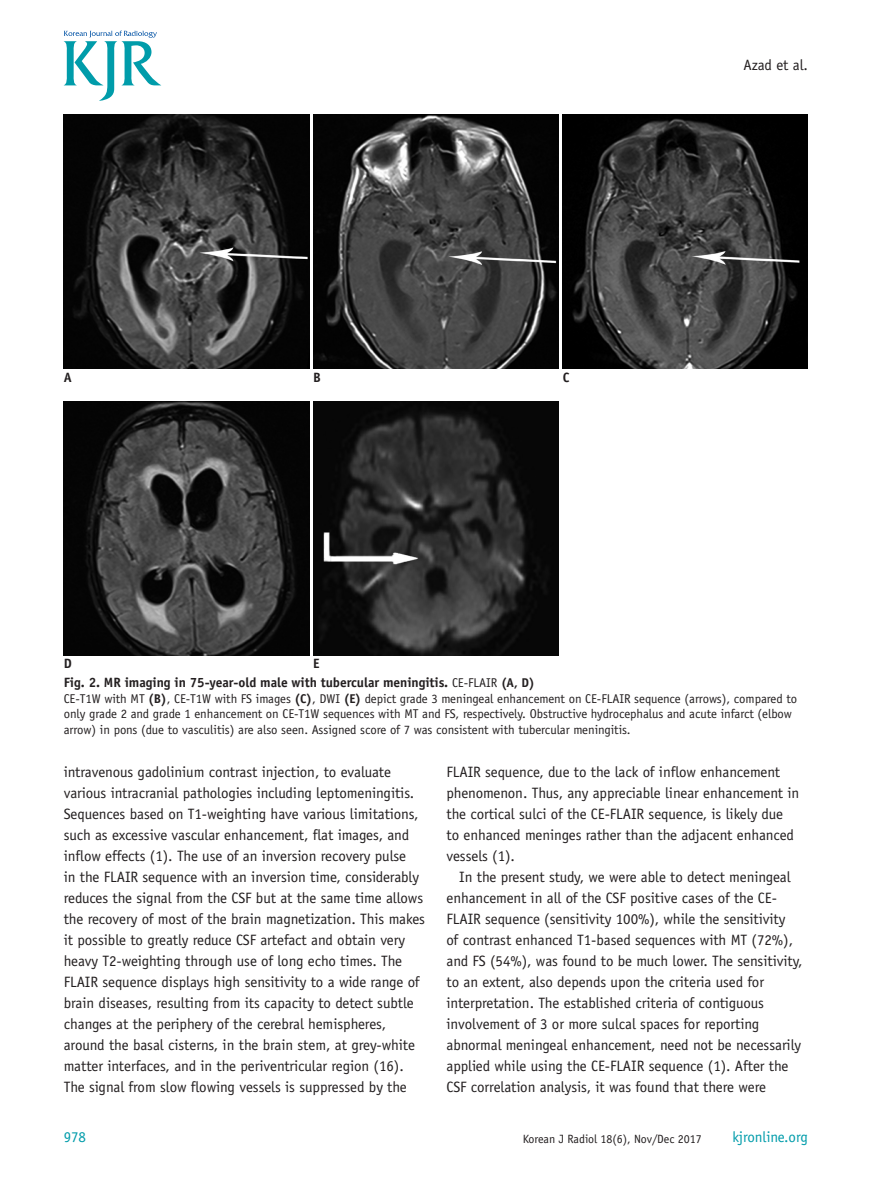
<style>
.page{position:relative;width:893px;height:1191px;background:#fff}
.page>*{position:absolute;margin:0;border:0;box-sizing:border-box;transform-origin:0 0}
.본문{font:15px/21px "Officina Sans Std";letter-spacing:-.005em;color:#231f20}
.t1{font:15px "Officina Sans Std";letter-spacing:-.005em;color:#009caa}
.그림제목{font:700 13.5px "Officina Sans Std";letter-spacing:-.005em;color:#231f20}
.그림제목-2{font:12.75px/15.8px "Officina Sans Std";letter-spacing:-.005em;color:#231f20}
.t2{font:12px "Officina Sans Std";letter-spacing:-.005em;color:#231f20}
.s1{font-weight:400;font-size:12.75px}
.s2{font-size:12.75px}
.s3{font-weight:700}
</style>
<div class="page">
<svg style="left:64px;top:31px;width:97px;height:70px"></svg>
<img style="left:64px;top:115px;width:245px;height:253px">
<img style="left:64px;top:401px;width:245px;height:254px">
<img style="left:563px;top:115px;width:245px;height:253px">
<img style="left:313px;top:115px;width:245px;height:253px">
<img style="left:313px;top:401px;width:245px;height:254px">
<p class="그림제목" style="left:64px;top:369px;width:10px">A</p>
<p class="그림제목" style="left:64px;top:655px;width:10px">D</p>
<p class="그림제목" style="left:313px;top:369px;width:9px">B</p>
<p class="그림제목" style="left:313px;top:655px;width:8px">E</p>
<p class="그림제목" style="left:563px;top:369px;width:8px">C</p>
<p class="본문" style="left:743px;top:54px;width:66px">Azad et al.</p>
<p class="그림제목" style="left:64px;top:674px;width:472px">Fig. 2. MR imaging in 75-year-old male with tubercular meningitis. <span class="s1">CE-FLAIR</span> <span class="s2">(A, D)</span></p>
<p class="그림제목-2" style="left:64px;top:690px;width:735px">CE-T1W with MT <span class="s3">(B)</span>, CE-T1W with FS images <span class="s3">(C)</span>, DWI <span class="s3">(E)</span> depict grade 3 meningeal enhancement on CE-FLAIR sequence (arrows), compared to only grade 2 and grade 1 enhancement on CE-T1W sequences with MT and FS, respectively. Obstructive hydrocephalus and acute infarct (elbow arrow) in pons (due to vasculitis) are also seen. Assigned score of 7 was consistent with tubercular meningitis.</p>
<p class="본문" style="left:64px;top:761px;width:363px">intravenous gadolinium contrast injection, to evaluate various intracranial pathologies including leptomeningitis.<br>Sequences based on T1-weighting have various limitations, such as excessive vascular enhancement, flat images, and inflow effects (1). The use of an inversion recovery pulse<br>in the FLAIR sequence with an inversion time, considerably reduces the signal from the CSF but at the same time allows the recovery of most of the brain magnetization. This makes it possible to greatly reduce CSF artefact and obtain very heavy T2-weighting through use of long echo times. The FLAIR sequence displays high sensitivity to a wide range of brain diseases, resulting from its capacity to detect subtle changes at the periphery of the cerebral hemispheres, around the basal cisterns, in the brain stem, at grey-white matter interfaces, and in the periventricular region (16).<br>The signal from slow flowing vessels is suppressed by the</p>
<p class="본문" style="left:446px;top:761px;width:354px">FLAIR sequence, due to the lack of inflow enhancement phenomenon. Thus, any appreciable linear enhancement in the cortical sulci of the CE-FLAIR sequence, is likely due to enhanced meninges rather than the adjacent enhanced vessels (1).</p>
<p class="본문" style="left:446px;top:866px;width:358px;text-indent:13px">In the present study, we were able to detect meningeal enhancement in all of the CSF positive cases of the CE-FLAIR sequence (sensitivity 100%), while the sensitivity<br>of contrast enhanced T1-based sequences with MT (72%), and FS (54%), was found to be much lower. The sensitivity, to an extent, also depends upon the criteria used for interpretation. The established criteria of contiguous involvement of 3 or more sulcal spaces for reporting abnormal meningeal enhancement, need not be necessarily applied while using the CE-FLAIR sequence (1). After the CSF correlation analysis, it was found that there were</p>
<p class="t1" style="left:64px;top:1128px;width:24px">978</p>
<p class="t2" style="left:523px;top:1132px;width:181px">Korean J Radiol 18(6), Nov/Dec 2017</p>
<p class="t1" style="left:732px;top:1128px;width:77px">kjronline.org</p>
</div>
